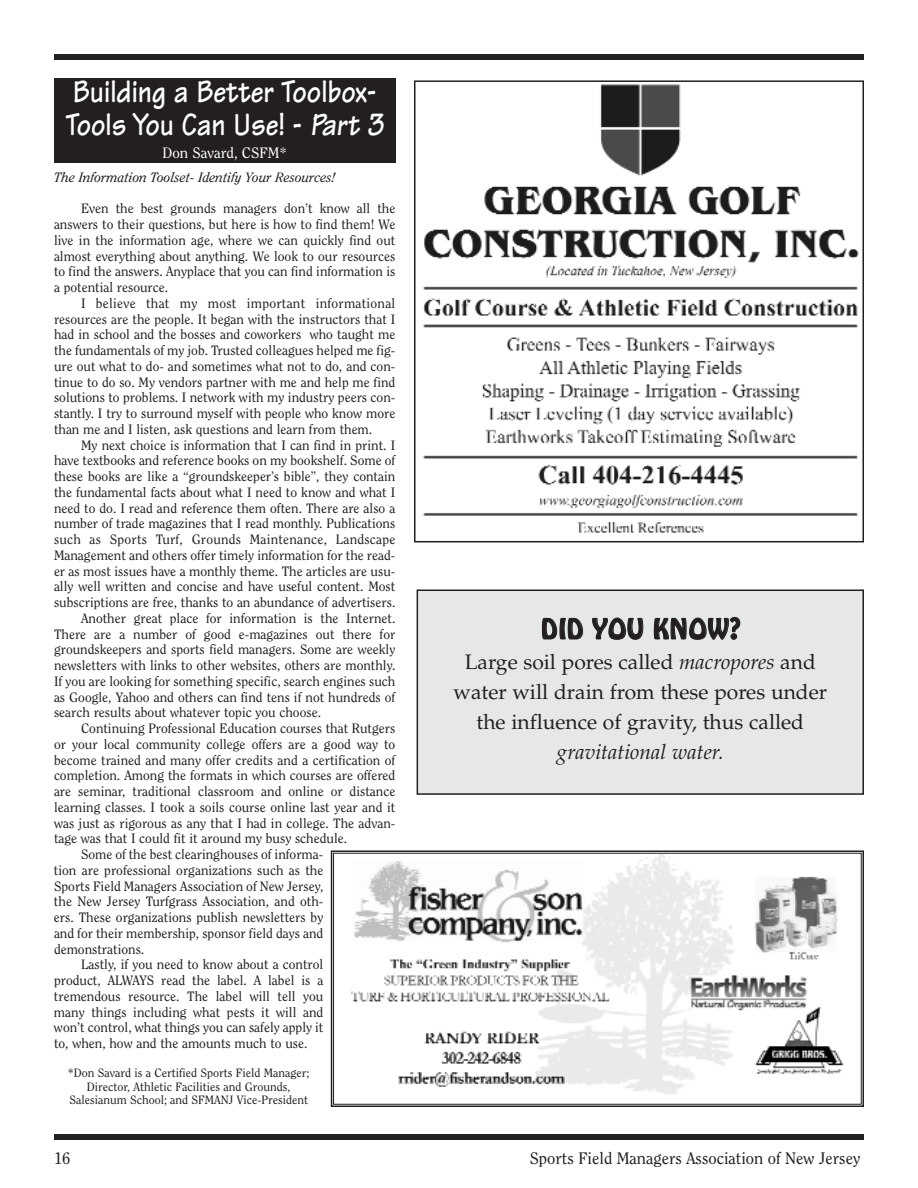
<style>
.page{position:relative;width:918px;height:1188px;background:#fff}
.page>*{position:absolute;margin:0;border:0;box-sizing:border-box;transform-origin:0 0}
.t1{font:700 33px/33px "Tekton";color:#fff;scale:.85 1}
.t2{font:27px "Hobo BT";color:#231f20}
.t3{font:21px/30px "Palatino";color:#231f20;text-align:center}
.t4{font:16.5px "Clearface";color:#231f20}
.t5{font:15px "Clearface";color:#fff}
.t6{font:13.5px "Clearface";color:#231f20}
.t7{font:13.5px "Clearface";letter-spacing:.02em;color:#231f20}
.t8{font:italic 13.5px "Clearface";color:#231f20}
.t9{font:12px/13.5px "Clearface";color:#231f20;text-align:center}
.s1{font-style:italic}
</style>
<div class="page">
<div style="left:54px;top:54px;width:810px;height:6px;background:#231f20"></div>
<div style="left:54px;top:1134px;width:810px;height:6px;background:#231f20"></div>
<div style="left:418px;top:591px;width:444px;height:202px;background:#e6e7e9"></div>
<div style="left:417px;top:590px;width:447px;height:205px;border:2px solid #231f20"></div>
<img style="left:351px;top:855px;width:493px;height:239px">
<div style="left:331px;top:850px;width:533px;height:257px;border:2px solid #231f20"></div>
<div style="left:333px;top:853px;width:529px;height:252px;border:1px solid #231f20"></div>
<div style="left:54px;top:78px;width:341px;height:85px;background:#231f20"></div>
<img style="left:423px;top:84px;width:436px;height:449px">
<div style="left:414px;top:80px;width:450px;height:462px;border:2px solid #231f20"></div>
<p class="t1" style="left:66px;top:80px;width:376px">Building a Better Toolbox-<br>Tools You Can Use! - <span class="s1">Part 3</span></p>
<p class="t5" style="left:162px;top:146px;width:126px">Don Savard, CSFM*</p>
<p class="t8" style="left:54px;top:172px;width:283px">The Information Toolset- Identify Your Resources!</p>
<p class="t6" style="left:81px;top:203px;width:316px">Even the best grounds managers don’t know all the</p>
<p class="t6" style="left:54px;top:219px;width:343px">answers to their questions, but here is how to find them! We</p>
<p class="t6" style="left:54px;top:235px;width:343px">live in the information age, where we can quickly find out</p>
<p class="t6" style="left:54px;top:251px;width:343px">almost everything about anything. We look to our resources</p>
<p class="t6" style="left:54px;top:266px;width:343px">to find the answers. Anyplace that you can find information is</p>
<p class="t6" style="left:54px;top:282px;width:116px">a potential resource.</p>
<p class="t7" style="left:81px;top:298px;width:316px">I believe that my most important informational</p>
<p class="t6" style="left:54px;top:314px;width:343px">resources are the people. It began with the instructors that I</p>
<p class="t6" style="left:54px;top:329px;width:343px">had in school and the bosses and coworkers who taught me</p>
<p class="t6" style="left:54px;top:345px;width:343px">the fundamentals of my job. Trusted colleagues helped me fig-</p>
<p class="t6" style="left:54px;top:361px;width:343px">ure out what to do- and sometimes what not to do, and con-</p>
<p class="t6" style="left:54px;top:377px;width:343px">tinue to do so. My vendors partner with me and help me find</p>
<p class="t6" style="left:54px;top:392px;width:343px">solutions to problems. I network with my industry peers con-</p>
<p class="t6" style="left:54px;top:408px;width:343px">stantly. I try to surround myself with people who know more</p>
<p class="t6" style="left:54px;top:424px;width:320px">than me and I listen, ask questions and learn from them.</p>
<p class="t6" style="left:81px;top:440px;width:316px">My next choice is information that I can find in print. I</p>
<p class="t6" style="left:54px;top:455px;width:343px">have textbooks and reference books on my bookshelf. Some of</p>
<p class="t6" style="left:54px;top:471px;width:343px">these books are like a “groundskeeper’s bible”, they contain</p>
<p class="t6" style="left:54px;top:487px;width:343px">the fundamental facts about what I need to know and what I</p>
<p class="t6" style="left:54px;top:503px;width:343px">need to do. I read and reference them often. There are also a</p>
<p class="t6" style="left:54px;top:518px;width:343px">number of trade magazines that I read monthly. Publications</p>
<p class="t7" style="left:54px;top:534px;width:343px">such as Sports Turf, Grounds Maintenance, Landscape</p>
<p class="t6" style="left:54px;top:550px;width:343px">Management and others offer timely information for the read-</p>
<p class="t6" style="left:54px;top:566px;width:343px">er as most issues have a monthly theme. The articles are usu-</p>
<p class="t6" style="left:54px;top:581px;width:343px">ally well written and concise and have useful content. Most</p>
<p class="t6" style="left:54px;top:597px;width:343px">subscriptions are free, thanks to an abundance of advertisers.</p>
<p class="t6" style="left:81px;top:613px;width:316px">Another great place for information is the Internet.</p>
<p class="t6" style="left:54px;top:629px;width:343px">There are a number of good e-magazines out there for</p>
<p class="t6" style="left:54px;top:644px;width:343px">groundskeepers and sports field managers. Some are weekly</p>
<p class="t6" style="left:54px;top:660px;width:343px">newsletters with links to other websites, others are monthly.</p>
<p class="t6" style="left:54px;top:676px;width:343px">If you are looking for something specific, search engines such</p>
<p class="t6" style="left:54px;top:692px;width:343px">as Google, Yahoo and others can find tens if not hundreds of</p>
<p class="t6" style="left:54px;top:707px;width:269px">search results about whatever topic you choose.</p>
<p class="t6" style="left:81px;top:723px;width:316px">Continuing Professional Education courses that Rutgers</p>
<p class="t6" style="left:54px;top:739px;width:343px">or your local community college offers are a good way to</p>
<p class="t6" style="left:54px;top:755px;width:343px">become trained and many offer credits and a certification of</p>
<p class="t6" style="left:54px;top:770px;width:343px">completion. Among the formats in which courses are offered</p>
<p class="t6" style="left:54px;top:786px;width:343px">are seminar, traditional classroom and online or distance</p>
<p class="t6" style="left:54px;top:802px;width:343px">learning classes. I took a soils course online last year and it</p>
<p class="t6" style="left:54px;top:818px;width:343px">was just as rigorous as any that I had in college. The advan-</p>
<p class="t6" style="left:54px;top:833px;width:295px">tage was that I could fit it around my busy schedule.</p>
<p class="t6" style="left:81px;top:849px;width:244px">Some of the best clearinghouses of informa-</p>
<p class="t6" style="left:54px;top:865px;width:271px">tion are professional organizations such as the</p>
<p class="t6" style="left:54px;top:881px;width:271px">Sports Field Managers Association of New Jersey,</p>
<p class="t6" style="left:54px;top:896px;width:271px">the New Jersey Turfgrass Association, and oth-</p>
<p class="t6" style="left:54px;top:912px;width:271px">ers. These organizations publish newsletters by</p>
<p class="t6" style="left:54px;top:928px;width:271px">and for their membership, sponsor field days and</p>
<p class="t6" style="left:54px;top:944px;width:92px">demonstrations.</p>
<p class="t6" style="left:81px;top:959px;width:244px">Lastly, if you need to know about a control</p>
<p class="t6" style="left:54px;top:975px;width:271px">product, ALWAYS read the label. A label is a</p>
<p class="t6" style="left:54px;top:991px;width:271px">tremendous resource. The label will tell you</p>
<p class="t6" style="left:54px;top:1007px;width:271px">many things including what pests it will and</p>
<p class="t6" style="left:54px;top:1022px;width:271px">won’t control, what things you can safely apply it</p>
<p class="t6" style="left:54px;top:1038px;width:255px">to, when, how and the amounts much to use.</p>
<p class="t9" style="left:68px;top:1067px;width:243px">*Don Savard is a Certified Sports Field Manager;<br>Director, Athletic Facilities and Grounds,<br>Salesianum School; and SFMANJ Vice-President</p>
<p class="t2" style="left:541px;top:614px;width:202px">DID YOU KNOW?</p>
<p class="t3" style="left:453px;top:650px;width:375px">Large soil pores called <span class="s1">macropores</span> and water will drain from these pores under the influence of gravity, thus called <span class="s1">gravitational water.</span></p>
<p class="t4" style="left:54px;top:1152px;width:18px">16</p>
<p class="t4" style="left:530px;top:1152px;width:332px">Sports Field Managers Association of New Jersey</p>
</div>
